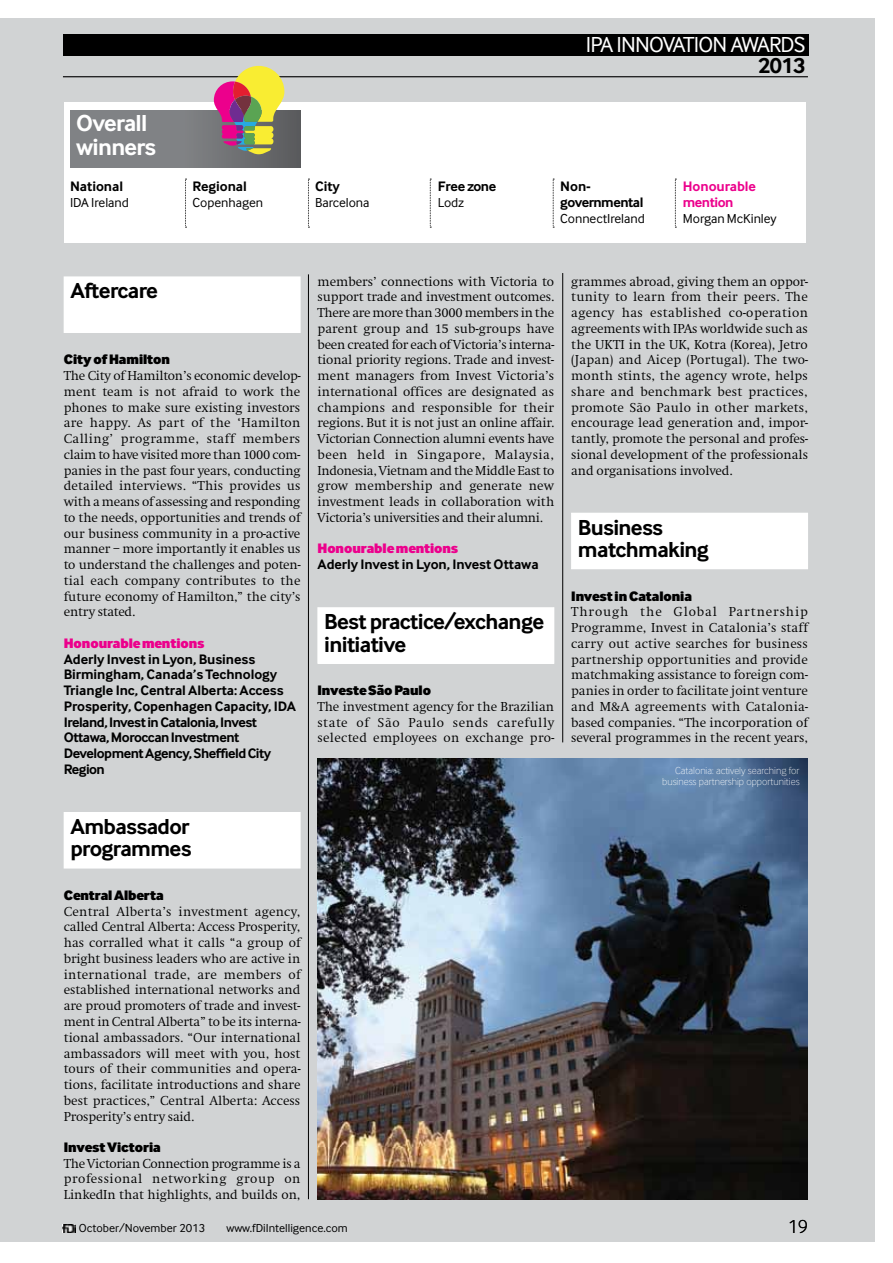
<style>
.page{position:relative;width:893px;height:1263px;background:#fff}
.page>*{position:absolute;margin:0;border:0;box-sizing:border-box;transform-origin:0 0}
.t1{font:700 24px/24px "Inter Face Corp";letter-spacing:-.03em;color:#fff}
.t2{font:700 22.5px/22.5px "Inter Face Corp";letter-spacing:-.03em;color:#000}
.t3{font:22.5px "Inter Face Corp";letter-spacing:-.035em;color:#fff}
.t4{font:300 19.5px "Inter Face Corp";color:#000}
.t5{font:700 14.25px/15.8px "Inter Face Corp";letter-spacing:-.005em;color:#000}
.t6{font:900 14.25px "Inter Face Corp";letter-spacing:-.005em;color:#000}
.t7{font:900 14.25px "Inter Face Corp";letter-spacing:-.005em;color:#ec008c}
.t8{font:700 14.25px/15.8px "Inter Face Corp";letter-spacing:-.005em;color:#ec008c}
.t9{font:700 14.25px/15.8px "Inter Face Corp";letter-spacing:-.035em;color:#000}
.t10{font:700 14.25px "Inter Face Corp";letter-spacing:-.025em;color:#000}
.t11{font:300 13.5px/15.8px "Swift EF";letter-spacing:-.005em;color:#000;text-align:justify}
.t12{font:13.5px "Inter Face Corp";letter-spacing:-.005em;color:#000}
.t13{font:12px "Inter Face Corp";color:#000}
.t14{font:100 10.5px/11.2px "Inter Face Corp";color:#fff;text-align:right}
</style>
<div class="page">
<div style="left:0;top:19px;width:874px;height:1222px;background:#d1d3d4"></div>
<div style="left:63px;top:34px;width:745px;height:22px;background:#000"></div>
<hr style="left:63px;top:76px;width:745px;height:1px;background:#000">
<svg style="left:63px;top:1224px;width:12px;height:8px"></svg>
<div style="left:64px;top:277px;width:236px;height:55px;background:#fff"></div>
<div style="left:64px;top:277px;width:236px;height:56px;border:1px solid #fff"></div>
<div style="left:64px;top:812px;width:236px;height:56px;background:#fff"></div>
<div style="left:318px;top:608px;width:236px;height:55px;background:#fff"></div>
<div style="left:317px;top:607px;width:237px;height:57px;border:1px solid #fff"></div>
<div style="left:572px;top:513px;width:235px;height:56px;background:#fff"></div>
<hr style="left:308px;top:274px;width:1px;height:925px;background:#000">
<hr style="left:562px;top:273px;width:1px;height:469px;background:#000">
<div style="left:64px;top:103px;width:741px;height:140px;background:#fff"></div>
<div style="left:70px;top:110px;width:230px;height:57px;background:linear-gradient(to right,#8a8c8f,#646567)"></div>
<svg style="left:214px;top:66px;width:70px;height:88px;background:#b69068"></svg>
<svg style="left:185px;top:179px;width:2px;height:49px"></svg>
<svg style="left:308px;top:179px;width:1px;height:49px"></svg>
<svg style="left:430px;top:179px;width:1px;height:49px"></svg>
<svg style="left:553px;top:179px;width:1px;height:49px"></svg>
<svg style="left:675px;top:179px;width:1px;height:49px"></svg>
<img style="left:317px;top:758px;width:491px;height:441px">
<h1 class="t1" style="left:76px;top:110px;width:81px">Overall winners</h1>
<p class="t5" style="left:70px;top:178px;width:55px">National</p>
<p class="t12" style="left:70px;top:195px;width:60px">IDA Ireland</p>
<p class="t5" style="left:193px;top:178px;width:56px">Regional</p>
<p class="t12" style="left:193px;top:195px;width:72px">Copenhagen</p>
<p class="t5" style="left:315px;top:178px;width:26px">City</p>
<p class="t12" style="left:315px;top:195px;width:56px">Barcelona</p>
<p class="t10" style="left:438px;top:178px;width:60px">Free zone</p>
<p class="t12" style="left:438px;top:195px;width:28px">Lodz</p>
<h2 class="t3" style="left:586px;top:32px;width:50px">IPA Inno</h2>
<h2 class="t3" style="left:663px;top:32px;width:144px">vation awards</h2>
<h2 class="t2" style="left:758px;top:55px;width:49px">2013</h2>
<p class="t9" style="left:560px;top:178px;width:85px">Non&shy;governmental</p>
<p class="t12" style="left:560px;top:210px;width:86px">ConnectIreland</p>
<p class="t8" style="left:683px;top:178px;width:75px">Honourable mention</p>
<p class="t12" style="left:683px;top:210px;width:95px">Morgan McKinley</p>
<h2 class="t2" style="left:71px;top:279px;width:89px">Aftercare</h2>
<p class="t6" style="left:64px;top:351px;width:108px">City of Hamilton</p>
<p class="t11" style="left:64px;top:368px;width:238px">The City of Hamilton’s economic develop&shy;ment team is not afraid to work the phones to make sure existing investors are happy. As part of the ‘Hamilton Calling’ programme, staff members claim to have visited more than 1000 com&shy;panies in the past four years, conducting detailed interviews. “This provides us with a means of assessing and responding to the needs, opportunities and trends of our business community in a pro-active manner – more importantly it enables us to understand the challenges and poten&shy;tial each company contributes to the future economy of Hamilton,” the city’s entry stated.</p>
<p class="t7" style="left:64px;top:634px;width:142px">Honourable mentions</p>
<p class="t5" style="left:64px;top:651px;width:234px">Aderly Invest in Lyon, Business<br>Birmingham, Canada’s Technology<br>Triangle Inc, Central Alberta: Access<br>Prosperity, Copenhagen Capacity, IDA<br>Ireland, Invest in Catalonia, Invest<br>Ottawa, Moroccan Investment<br>Development Agency, Sheffield City<br>Region</p>
<p class="t11" style="left:317px;top:274px;width:238px">members’ connections with Victoria to support trade and investment outcomes.<br>There are more than 3000 members in the parent group and 15 sub-groups have been created for each of Victoria’s interna&shy;tional priority regions. Trade and invest&shy;ment managers from Invest Victoria’s international offices are designated as champions and responsible for their regions. But it is not just an online affair.<br>Victorian Connection alumni events have been held in Singapore, Malaysia, Indonesia, Vietnam and the Middle East to grow membership and generate new investment leads in collaboration with Victoria’s universities and their alumni.</p>
<p class="t7" style="left:317px;top:540px;width:142px">Honourable mentions</p>
<p class="t5" style="left:317px;top:556px;width:223px">Aderly Invest in Lyon, Invest Ottawa</p>
<h2 class="t2" style="left:324px;top:610px;width:221px">Best practice/exchange initiative</h2>
<p class="t6" style="left:317px;top:681px;width:115px">Investe São Paulo</p>
<p class="t11" style="left:317px;top:699px;width:238px">The investment agency for the Brazilian state of São Paulo sends carefully selected employees on exchange pro-</p>
<h2 class="t2" style="left:71px;top:815px;width:123px">Ambassador programmes</h2>
<p class="t6" style="left:64px;top:886px;width:101px">Central Alberta</p>
<p class="t11" style="left:64px;top:904px;width:238px">Central Alberta’s investment agency, called Central Alberta: Access Prosperity, has corralled what it calls “a group of bright business leaders who are active in international trade, are members of established international networks and are proud promoters of trade and invest&shy;ment in Central Alberta” to be its interna&shy;tional ambassadors. “Our international ambassadors will meet with you, host tours of their communities and opera&shy;tions, facilitate introductions and share best practices,” Central Alberta: Access Prosperity’s entry said.</p>
<p class="t6" style="left:64px;top:1138px;width:99px">Invest Victoria</p>
<p class="t11" style="left:64px;top:1156px;width:238px">The Victorian Connection programme is a professional networking group on LinkedIn that highlights, and builds on,</p>
<p class="t11" style="left:571px;top:274px;width:238px">grammes abroad, giving them an oppor&shy;tunity to learn from their peers. The agency has established co-operation agreements with IPAs worldwide such as the UKTI in the UK, Kotra (Korea), Jetro (Japan) and Aicep (Portugal). The two&shy;month stints, the agency wrote, helps share and benchmark best practices, promote São Paulo in other markets, encourage lead generation and, impor&shy;tantly, promote the personal and profes&shy;sional development of the professionals and organisations involved.</p>
<h2 class="t2" style="left:578px;top:516px;width:132px">Business matchmaking</h2>
<p class="t6" style="left:571px;top:587px;width:122px">Invest in Catalonia</p>
<p class="t11" style="left:571px;top:604px;width:238px">Through the Global Partnership Programme, Invest in Catalonia’s staff carry out active searches for business partnership opportunities and provide matchmaking assistance to foreign com&shy;panies in order to facilitate joint venture and M&amp;A agreements with Catalonia&shy;based companies. “The incorporation of several programmes in the recent years,</p>
<p class="t14" style="left:662px;top:765px;width:139px">Catalonia: actively searching for business partnership opportunities</p>
<p class="t13" style="left:79px;top:1222px;width:128px">October/November 2013</p>
<p class="t13" style="left:226px;top:1222px;width:123px">www.fDiIntelligence.com</p>
<h3 class="t4" style="left:788px;top:1215px;width:21px">19</h3>
</div>
